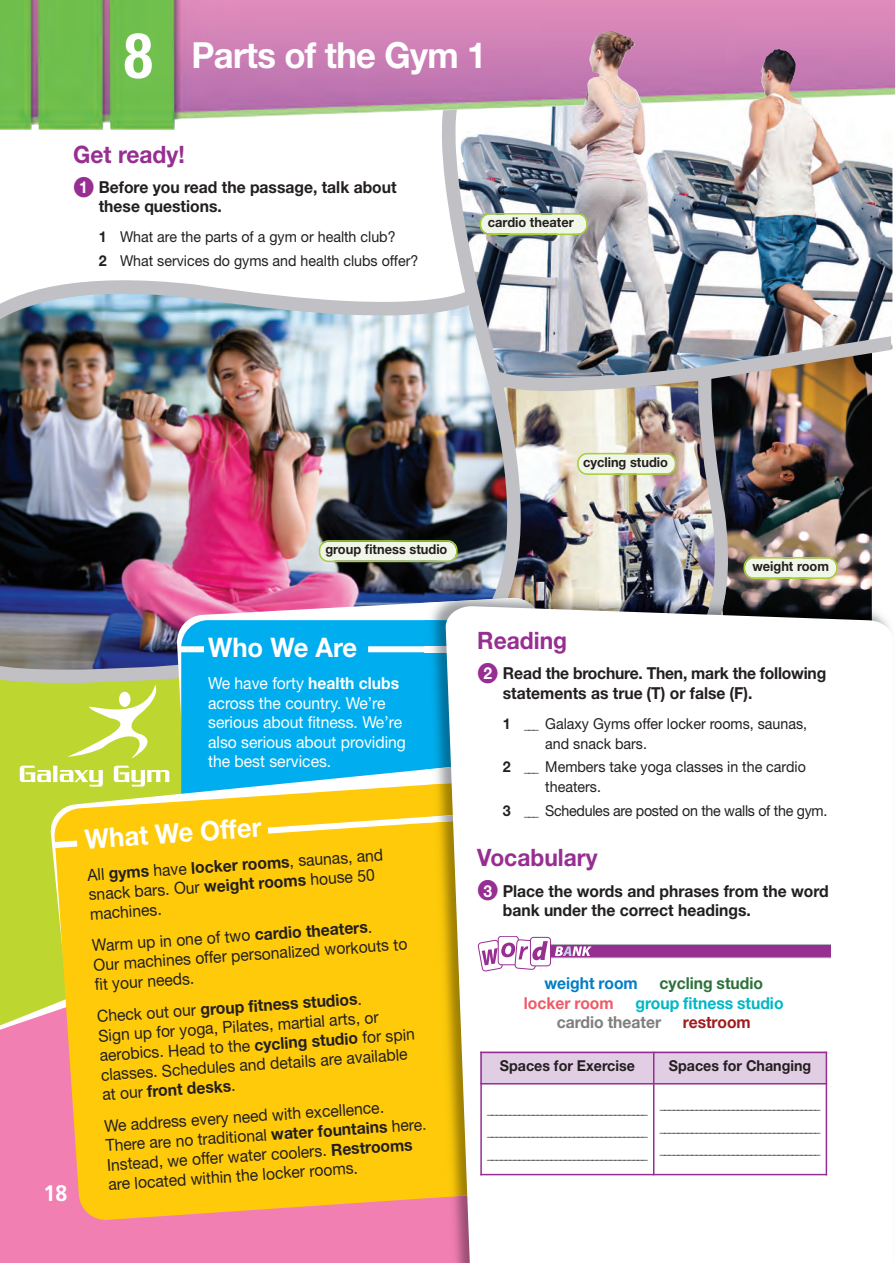
<style>
.page{position:relative;width:895px;height:1263px;background:#fff}
.page>*{position:absolute;margin:0;border:0;box-sizing:border-box;transform-origin:0 0}
.t1{font:700 36px "Helvetica Neue LT Std";letter-spacing:-.02em;color:#fff;scale:.96 1}
.t2{font:700 27px "Helvetica Neue LT Std";color:#fff;scale:.95 1}
.t3{font:700 24px "Helvetica Neue LT Std";color:#972e92;scale:.95 1}
.t4{font:700 22.5px "PF Catalog";color:#fff;scale:.95 1}
.t5{font:16.5px/19.5px "Helvetica Neue LT Std";color:#231f20;scale:.95 1}
.t6{font:700 16.5px/19.5px "Helvetica Neue LT Std";color:#231f20;scale:.95 1}
.t7{font:16.5px/19.5px "Helvetica Neue LT Std";color:#fff;scale:.95 1}
.t8{font:700 16.5px "Helvetica Neue LT Std";color:#00b7c5;scale:.95 1}
.t9{font:700 16.5px "Helvetica Neue LT Std";color:#2d723b;scale:.95 1}
.t10{font:700 16.5px "Helvetica Neue LT Std";color:#7e7e7d;scale:.95 1}
.t11{font:700 16.5px "Helvetica Neue LT Std";color:#007ec5;scale:.95 1}
.t12{font:700 16.5px "Helvetica Neue LT Std";color:#f05a67;scale:.95 1}
.t13{font:700 16.5px "Helvetica Neue LT Std";color:#9f1d20;scale:.95 1}
.t14{font:15px/19.5px "Helvetica Neue LT Std";color:#231f20;scale:.95 1}
.t15{font:15px "Helvetica Neue LT Std";letter-spacing:-.02em;color:#231f20;scale:.95 1}
.t16{font:700 15px "Helvetica Neue LT Std";color:#231f20;scale:.95 1}
.t17{font:700 13.5px "Helvetica Neue LT Std";color:#231f20;scale:.95 1}
.t18{font:12px/22.5px "Helvetica Neue LT Std";color:#231f20;text-align:justify;scale:.95 1}
.s1{font-stretch:condensed;font-size:63px}
.s2{color:#972e92}
.s3{color:#fff}
.s4{font-weight:700}
.s5{font-size:12px}
</style>
<div class="page">
<div style="left:0;top:758px;width:176px;height:145px;background:#bed630"></div>
<svg style="left:0;top:903px;width:424px;height:360px;background:#e88e9c"></svg>
<img style="left:532px;top:130px;width:360px;height:220px">
<svg style="left:20px;top:765px;width:29px;height:21px"></svg>
<svg style="left:442px;top:130px;width:90px;height:141px"></svg>
<img style="left:0;top:0;width:895px;height:130px">
<svg style="left:480px;top:213px;width:108px;height:22px;background:#e0ebca"></svg>
<img style="left:569px;top:31px;width:271px;height:143px">
<svg style="left:49px;top:765px;width:375px;height:451px"></svg>
<svg style="left:54px;top:781px;width:370px;height:439px;background:#fac719"></svg>
<svg style="left:49px;top:837px;width:35px;height:14px"></svg>
<svg style="left:262px;top:810px;width:162px;height:27px"></svg>
<img style="left:0;top:271px;width:891px;height:487px">
<img style="left:511px;top:589px;width:144px;height:17px">
<img style="left:726px;top:589px;width:145px;height:17px">
<img style="left:655px;top:589px;width:71px;height:17px">
<img style="left:424px;top:589px;width:68px;height:8px">
<img style="left:492px;top:589px;width:19px;height:8px">
<img style="left:424px;top:597px;width:128px;height:23px">
<img style="left:424px;top:620px;width:22px;height:162px">
<img style="left:424px;top:646px;width:22px;height:6px">
<img style="left:424px;top:782px;width:22px;height:416px">
<img style="left:424px;top:813px;width:22px;height:10px">
<svg style="left:446px;top:606px;width:445px;height:657px"></svg>
<div style="left:498px;top:936px;width:20px;height:28px;background:#fff;border-radius:3px"></div>
<div style="left:498px;top:936px;width:20px;height:29px;border:1px solid #972e92;border-radius:3px"></div>
<div style="left:530px;top:937px;width:21px;height:29px;border:1px solid #972e92;border-radius:3px"></div>
<svg style="left:477px;top:939px;width:353px;height:33px"></svg>
<div style="left:480px;top:1051px;width:174px;height:32px;background:#e2cee4"></div>
<div style="left:654px;top:1051px;width:173px;height:32px;background:#e2cee4"></div>
<div style="left:480px;top:1083px;width:174px;height:92px;background:#fff"></div>
<div style="left:654px;top:1083px;width:173px;height:92px;background:#fff"></div>
<hr style="left:480px;top:1051px;width:2px;height:124px;background:#972e92">
<hr style="left:653px;top:1051px;width:1px;height:124px;background:#972e92">
<hr style="left:825px;top:1051px;width:2px;height:124px;background:#972e92">
<hr style="left:480px;top:1051px;width:347px;height:2px;background:#972e92">
<hr style="left:480px;top:1083px;width:347px;height:1px;background:#972e92">
<hr style="left:480px;top:1173px;width:347px;height:2px;background:#972e92">
<h1 class="t1" style="left:124px;top:43px;width:379px"><span class="s1">8</span> Parts of the Gym 1</h1>
<h3 class="t3" style="left:73px;top:146px;width:119px">Get ready!</h3>
<p class="t6" style="left:99px;top:179px;width:315px;text-indent:-26px"><span class="s2">●</span><span class="s3">1</span> Before you read the passage, talk about these questions.</p>
<p class="t14" style="left:99px;top:227px;width:338px;line-height:23.7px"><span class="s4">1</span> What are the parts of a gym or health club?<br><span class="s4">2</span> What services do gyms and health clubs offer?</p>
<p class="t17" style="left:488px;top:217px;width:92px">cardio theater</p>
<p class="t17" style="left:325px;top:544px;width:130px">group fitness studio</p>
<h2 class="t2" style="left:208px;top:638px;width:159px">Who We Are</h2>
<p class="t7" style="left:208px;top:675px;width:210px">We have forty <span class="s4">health clubs </span>across the country. We’re serious about fitness. We’re also serious about providing the best services.</p>
<h3 class="t4" style="left:43px;top:1179px;width:27px">18</h3>
<h2 class="t2" style="left:84px;top:829px;width:188px;rotate:-4deg">What We Offer</h2>
<p class="t5" style="left:87px;top:867px;width:314px;rotate:-4deg">All <span class="s4">gyms</span> have <span class="s4">locker rooms</span>, saunas, and snack bars. Our <span class="s4">weight rooms</span> house 50 machines.</p>
<p class="t5" style="left:92px;top:937px;width:332px;rotate:-4deg">Warm up in one of two <span class="s4">cardio theaters</span>.<br>Our machines offer personalized workouts to fit your needs.</p>
<p class="t5" style="left:96px;top:1008px;width:334px;rotate:-4deg">Check out our <span class="s4">group fitness studios</span>.<br>Sign up for yoga, Pilates, martial arts, or aerobics. Head to the <span class="s4">cycling studio</span> for spin classes. Schedules and details are available at our <span class="s4">front desks</span>.</p>
<p class="t5" style="left:104px;top:1118px;width:340px;rotate:-4deg">We address every need with excellence.<br>There are no traditional <span class="s4">water fountains</span> here.<br>Instead, we offer water coolers. <span class="s4">Restrooms </span>are located within the locker rooms.</p>
<p class="t17" style="left:583px;top:457px;width:91px">cycling studio</p>
<p class="t17" style="left:752px;top:561px;width:82px">weight room</p>
<h3 class="t3" style="left:477px;top:632px;width:96px">Reading</h3>
<p class="t6" style="left:503px;top:665px;width:342px;text-indent:-26px"><span class="s2">●</span><span class="s3">2</span> Read the brochure. Then, mark the following statements as true (T) or false (F).</p>
<p class="t14" style="left:545px;top:715px;width:277px;text-indent:-43px"><span class="s4">1</span> <span class="s5">___</span> Galaxy Gyms offer locker rooms, saunas, and snack bars.</p>
<p class="t14" style="left:545px;top:758px;width:276px;text-indent:-43px"><span class="s4">2</span> <span class="s5">___</span> Members take yoga classes in the cardio theaters.</p>
<p class="t15" style="left:503px;top:805px;width:343px"><span class="s4">3</span> <span class="s5">___</span> Schedules are posted on the walls of the gym.</p>
<h3 class="t3" style="left:477px;top:849px;width:128px">Vocabulary</h3>
<p class="t6" style="left:503px;top:882px;width:345px;text-indent:-26px"><span class="s2">●</span><span class="s3">3</span> Place the words and phrases from the word bank under the correct headings.</p>
<p class="t11" style="left:544px;top:977px;width:100px">weight room</p>
<p class="t9" style="left:659px;top:977px;width:110px">cycling studio</p>
<p class="t12" style="left:524px;top:997px;width:96px">locker room</p>
<p class="t8" style="left:635px;top:997px;width:157px">group fitness studio</p>
<p class="t10" style="left:557px;top:1016px;width:111px">cardio theater</p>
<p class="t13" style="left:683px;top:1016px;width:73px">restroom</p>
<p class="t16" style="left:500px;top:1060px;width:144px">Spaces for Exercise</p>
<p class="t16" style="left:669px;top:1060px;width:151px">Spaces for Changing</p>
<p class="t18" style="left:487px;top:1099px;width:171px">___________________________________ ___________________________________ ___________________________________</p>
<p class="t18" style="left:660px;top:1095px;width:171px">___________________________________ ___________________________________ ___________________________________</p>
</div>
